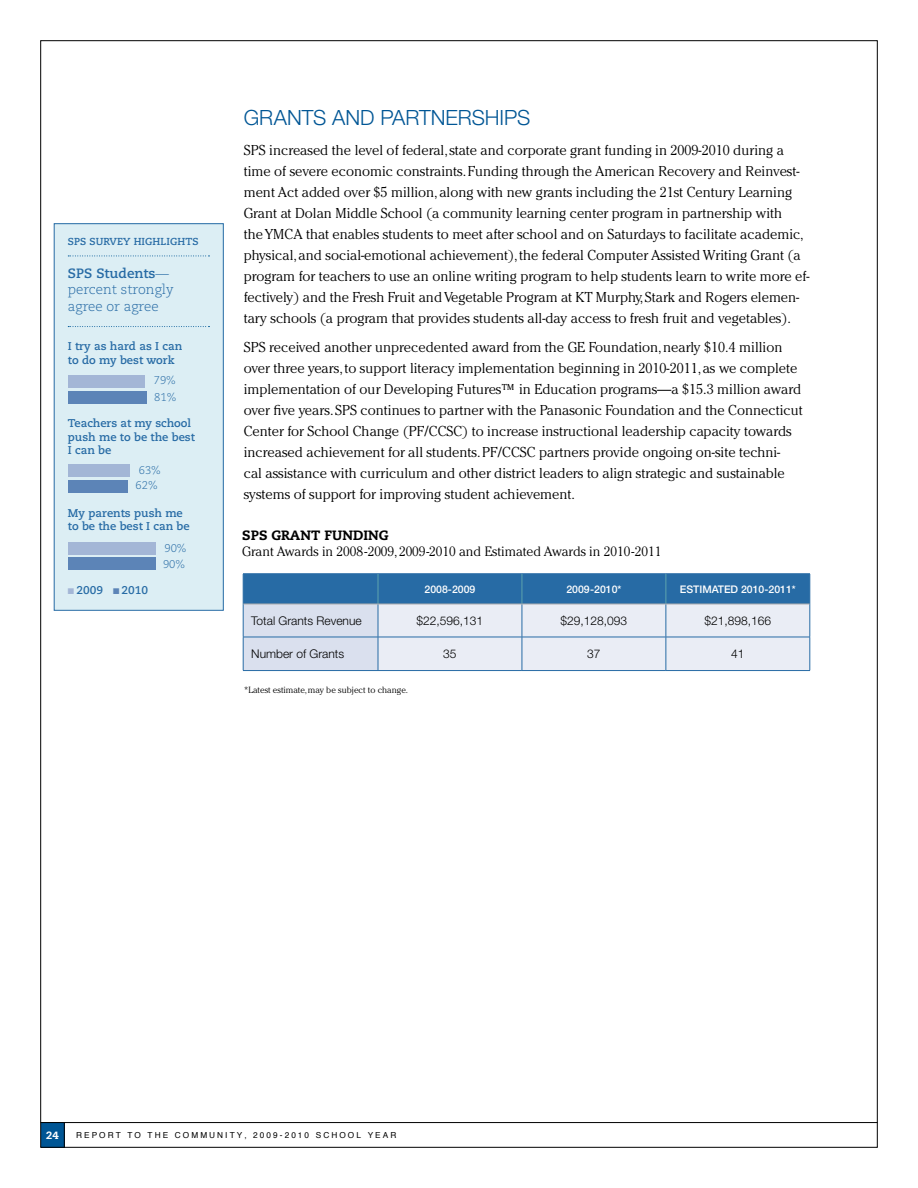
<style>
.page{position:relative;width:918px;height:1188px;background:#fff}
.page>*{position:absolute;margin:0;border:0;box-sizing:border-box;transform-origin:0 0}
.t1{font:300 21px "Helvetica Neue";letter-spacing:-.005em;color:#005695}
.t2{font:300 14.25px/21px "Cheltenham";color:#000}
.t3{font:300 13.5px "Cheltenham";color:#000}
.t4{font:300 13.5px/16.5px "Caecilia";color:#276ba5}
.t5{font:800 13.5px "Caecilia";color:#000}
.t6{font:300 12px "Helvetica Neue";color:#000}
.t7{font:700 11.25px/13.5px "Caecilia";color:#276ba5}
.t8{font:300 11.25px "Caecilia";color:#276ba5}
.t9{font:500 10.5px "Helvetica Neue";color:#fff}
.t10{font:800 10.5px "Caecilia";color:#fff}
.t11{font:700 10.2px "Caecilia";letter-spacing:.005em;color:#276ba5}
.t12{font:300 9px "Cheltenham";color:#000}
.t13{font:8.25px "Helvetica";letter-spacing:.25em;color:#000}
.s1{font-weight:700}
.s2{color:#a3b6d6}
.s3{color:#5c84b7}
</style>
<div class="page">
<div style="left:41px;top:1122px;width:23px;height:26px;background:#005695"></div>
<hr style="left:40px;top:1122px;width:838px;height:1px;background:#000">
<svg style="left:64px;top:1123px;width:1px;height:23px"></svg>
<svg style="left:244px;top:575px;width:566px;height:95px;background:#a9c1da"></svg>
<hr style="left:243px;top:604px;width:1px;height:33px;background:#276ba5">
<hr style="left:378px;top:604px;width:1px;height:33px;background:#276ba5">
<hr style="left:522px;top:604px;width:1px;height:33px;background:#276ba5">
<hr style="left:666px;top:604px;width:1px;height:33px;background:#276ba5">
<hr style="left:810px;top:604px;width:1px;height:33px;background:#276ba5">
<hr style="left:243px;top:637px;width:135px;height:1px;background:#276ba5">
<hr style="left:243px;top:637px;width:1px;height:33px;background:#276ba5">
<hr style="left:378px;top:637px;width:144px;height:1px;background:#276ba5">
<hr style="left:378px;top:637px;width:1px;height:33px;background:#276ba5">
<hr style="left:522px;top:637px;width:144px;height:1px;background:#276ba5">
<hr style="left:522px;top:637px;width:1px;height:33px;background:#276ba5">
<hr style="left:666px;top:637px;width:144px;height:1px;background:#276ba5">
<hr style="left:666px;top:637px;width:1px;height:33px;background:#276ba5">
<hr style="left:810px;top:637px;width:1px;height:33px;background:#276ba5">
<hr style="left:243px;top:670px;width:135px;height:1px;background:#276ba5">
<hr style="left:378px;top:670px;width:144px;height:1px;background:#276ba5">
<hr style="left:522px;top:670px;width:144px;height:1px;background:#276ba5">
<hr style="left:666px;top:670px;width:144px;height:1px;background:#276ba5">
<hr style="left:243px;top:574px;width:135px;height:1px;background:#276ba5">
<hr style="left:243px;top:574px;width:1px;height:30px;background:#276ba5">
<hr style="left:378px;top:574px;width:144px;height:1px;background:#276ba5">
<hr style="left:522px;top:574px;width:144px;height:1px;background:#276ba5">
<hr style="left:666px;top:574px;width:144px;height:1px;background:#276ba5">
<hr style="left:810px;top:574px;width:1px;height:30px;background:#276ba5">
<hr style="left:378px;top:574px;width:1px;height:30px;background:#5da3ad">
<hr style="left:522px;top:574px;width:1px;height:30px;background:#5da3ad">
<hr style="left:666px;top:574px;width:1px;height:30px;background:#5da3ad">
<hr style="left:243px;top:604px;width:135px;height:1px;background:#a7a9ac">
<hr style="left:378px;top:604px;width:144px;height:1px;background:#a7a9ac">
<hr style="left:522px;top:604px;width:144px;height:1px;background:#a7a9ac">
<hr style="left:666px;top:604px;width:144px;height:1px;background:#a7a9ac">
<div style="left:54px;top:224px;width:169px;height:386px;background:#dceef4"></div>
<svg style="left:68px;top:256px;width:141px;height:1px"></svg>
<div style="left:54px;top:224px;width:170px;height:386px;border:1px solid #276ba5"></div>
<div style="left:68px;top:558px;width:87px;height:12px;background:#5c84b7"></div>
<div style="left:68px;top:542px;width:87px;height:13px;background:#a3b6d6"></div>
<div style="left:68px;top:480px;width:60px;height:13px;background:#5c84b7"></div>
<div style="left:68px;top:464px;width:61px;height:13px;background:#a3b6d6"></div>
<div style="left:68px;top:391px;width:79px;height:13px;background:#5c84b7"></div>
<div style="left:68px;top:375px;width:76px;height:13px;background:#a3b6d6"></div>
<svg style="left:68px;top:326px;width:141px;height:1px"></svg>
<p class="t11" style="left:68px;top:236px;width:132px">SPS SURVEY HIGHLIGHTS</p>
<p class="t4" style="left:68px;top:265px;width:107px"><span class="s1">SPS Students</span>— percent strongly agree or agree</p>
<p class="t7" style="left:68px;top:340px;width:116px">I try as hard as I can to do my best work</p>
<p class="t8" style="left:154px;top:374px;width:24px">79%</p>
<p class="t8" style="left:154px;top:391px;width:24px">81%</p>
<p class="t7" style="left:68px;top:417px;width:129px">Teachers at my school push me to be the best<br>I can be</p>
<p class="t8" style="left:139px;top:464px;width:24px">63%</p>
<p class="t8" style="left:136px;top:479px;width:24px">62%</p>
<p class="t7" style="left:68px;top:506px;width:123px">My parents push me to be the best I can be</p>
<p class="t8" style="left:164px;top:542px;width:24px">90%</p>
<p class="t7" style="left:68px;top:583px;width:82px"><span class="s2">■</span> 2009 <span class="s3">■</span> 2010</p>
<p class="t8" style="left:163px;top:557px;width:24px">90%</p>
<h1 class="t1" style="left:244px;top:104px;width:288px">GRANTS AND PARTNERSHIPS</h1>
<p class="t2" style="left:244px;top:139px;width:567px">SPS increased the level of federal, state and corporate grant funding in 2009-2010 during a time of severe economic constraints. Funding through the American Recovery and Reinvest&shy;ment Act added over $5 million, along with new grants including the 21st Century Learning Grant at Dolan Middle School (a community learning center program in partnership with<br>the YMCA that enables students to meet after school and on Saturdays to facilitate academic, physical, and social-emotional achievement), the federal Computer Assisted Writing Grant (a program for teachers to use an online writing program to help students learn to write more ef&shy;fectively) and the Fresh Fruit and Vegetable Program at KT Murphy, Stark and Rogers elemen&shy;tary schools (a program that provides students all-day access to fresh fruit and vegetables).</p>
<p class="t2" style="left:244px;top:336px;width:561px">SPS received another unprecedented award from the GE Foundation, nearly $10.4 million over three years, to support literacy implementation beginning in 2010-2011, as we complete implementation of our Developing Futures™ in Education programs—a $15.3 million award over five years. SPS continues to partner with the Panasonic Foundation and the Connecticut Center for School Change (PF/CCSC) to increase instructional leadership capacity towards increased achievement for all students. PF/CCSC partners provide ongoing on-site techni-<br>cal assistance with curriculum and other district leaders to align strategic and sustainable systems of support for improving student achievement.</p>
<p class="t5" style="left:242px;top:527px;width:10px">SPS</p>
<p class="t5" style="left:272px;top:527px;width:119px">GRANT FUNDING</p>
<p class="t3" style="left:242px;top:544px;width:421px">Grant Awards in 2008-2009, 2009-2010 and Estimated Awards in 2010-2011</p>
<p class="t9" style="left:425px;top:583px;width:52px">2008-2009</p>
<p class="t9" style="left:566px;top:583px;width:57px">2009-2010*</p>
<p class="t9" style="left:680px;top:583px;width:117px">ESTIMATED 2010-2011*</p>
<p class="t6" style="left:251px;top:614px;width:112px">Total Grants Revenue</p>
<p class="t6" style="left:417px;top:614px;width:68px">$22,596,131</p>
<p class="t6" style="left:561px;top:614px;width:68px">$29,128,093</p>
<p class="t6" style="left:704px;top:614px;width:68px">$21,898,166</p>
<p class="t6" style="left:251px;top:647px;width:94px">Number of Grants</p>
<p class="t6" style="left:443px;top:647px;width:15px">35</p>
<p class="t6" style="left:587px;top:647px;width:15px">37</p>
<p class="t6" style="left:731px;top:647px;width:15px">41</p>
<p class="t12" style="left:244px;top:685px;width:166px">*Latest estimate, may be subject to change.</p>
<p class="t10" style="left:46px;top:1129px;width:14px">24</p>
<p class="t13" style="left:76px;top:1128px;width:322px">REPORT TO THE COMMUNITY, 2009-2010 SCHOOL YEAR</p>
</div>
